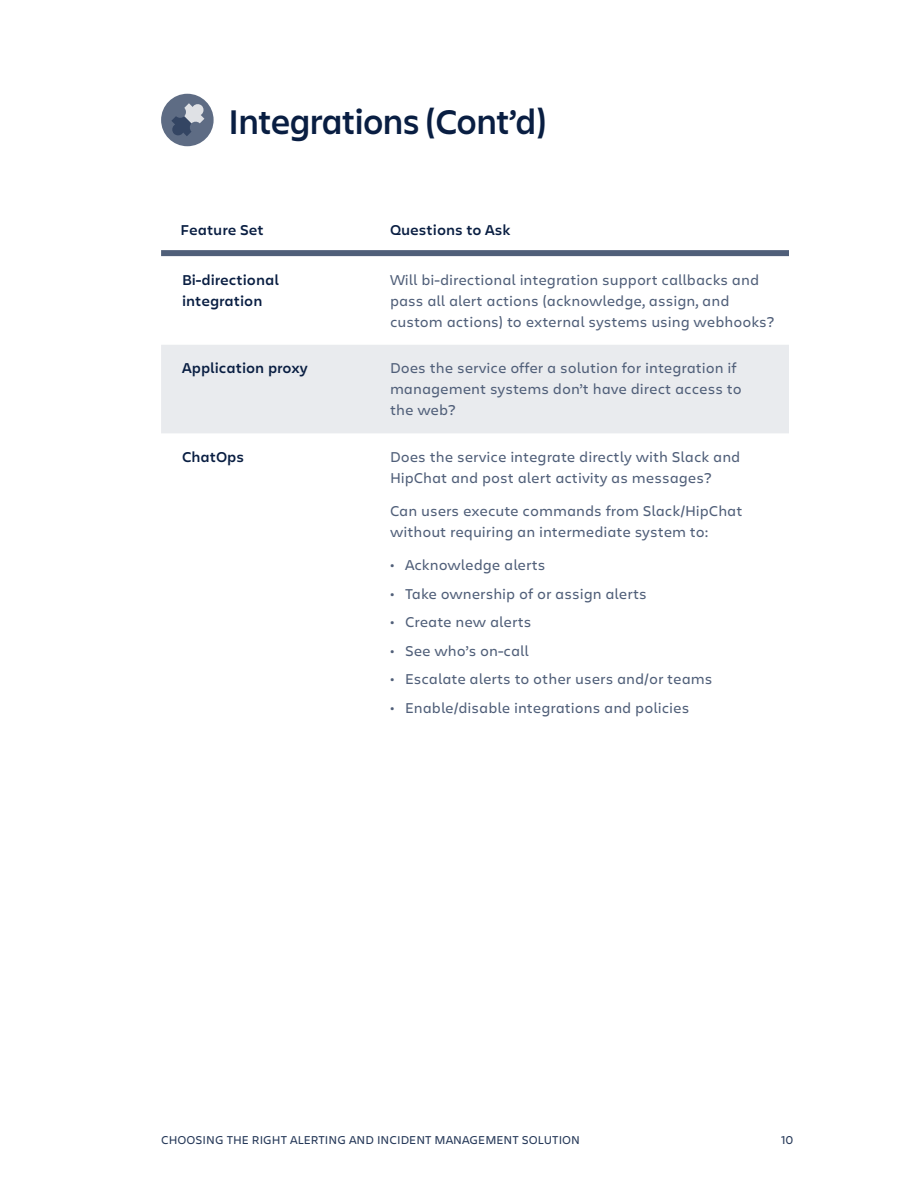
<style>
.page{position:relative;width:918px;height:1188px;background:#fff}
.page>*{position:absolute;margin:0;border:0;box-sizing:border-box;transform-origin:0 0}
.t1{font:600 36px "Charlie Display";color:#091e42}
.t2{font:15px/21px "Charlie Text";color:#505f79}
.t3{font:600 15px/21px "Charlie Text";color:#091e42}
.t4{font:12px "Charlie Text";color:#253858}
.s1{font-weight:700}
</style>
<div class="page">
<div style="left:161px;top:345px;width:628px;height:88px;background:#e9ebee"></div>
<div style="left:161px;top:250px;width:208px;height:6px;background:#505f79"></div>
<div style="left:369px;top:250px;width:420px;height:6px;background:#505f79"></div>
<div style="left:161px;top:94px;width:53px;height:52px;background:#5e6c84;border-radius:50%"></div>
<svg style="left:171px;top:103px;width:33px;height:33px"></svg>
<h1 class="t1" style="left:229px;top:96px;width:320px">Integrations (Cont’d)</h1>
<p class="t3" style="left:181px;top:219px;width:85px">Feature Set</p>
<p class="t3" style="left:390px;top:219px;width:122px">Questions to Ask</p>
<p class="t3" style="left:182px;top:268px;width:98px">Bi-directional integration</p>
<p class="t2" style="left:390px;top:268px;width:386px">Will bi-directional integration support callbacks and pass all alert actions (acknowledge, assign, and custom actions) to external systems using webhooks?</p>
<p class="t3" style="left:182px;top:357px;width:127px">Application proxy</p>
<p class="t2" style="left:390px;top:357px;width:353px">Does the service offer a solution for integration if management systems don’t have direct access to the web?</p>
<p class="t3" style="left:182px;top:446px;width:64px">ChatOps</p>
<p class="t2" style="left:390px;top:446px;width:352px">Does the service integrate directly with Slack and<br>HipChat and post alert activity as messages?</p>
<p class="t2" style="left:390px;top:500px;width:354px">Can users execute commands from Slack/HipChat without requiring an intermediate system to:</p>
<p class="t2" style="left:390px;top:550px;width:324px;line-height:28.5px"><span class="s1">·</span> Acknowledge alerts<br><span class="s1">·</span> Take ownership of or assign alerts<br><span class="s1">·</span> Create new alerts<br><span class="s1">·</span> See who’s on-call<br><span class="s1">·</span> Escalate alerts to other users and/or teams <span class="s1">·</span> Enable/disable integrations and policies</p>
<p class="t4" style="left:161px;top:1131px;width:420px">CHOOSING THE RIGHT ALERTING AND INCIDENT MANAGEMENT SOLUTION</p>
<p class="t4" style="left:781px;top:1131px;width:14px">10</p>
</div>
